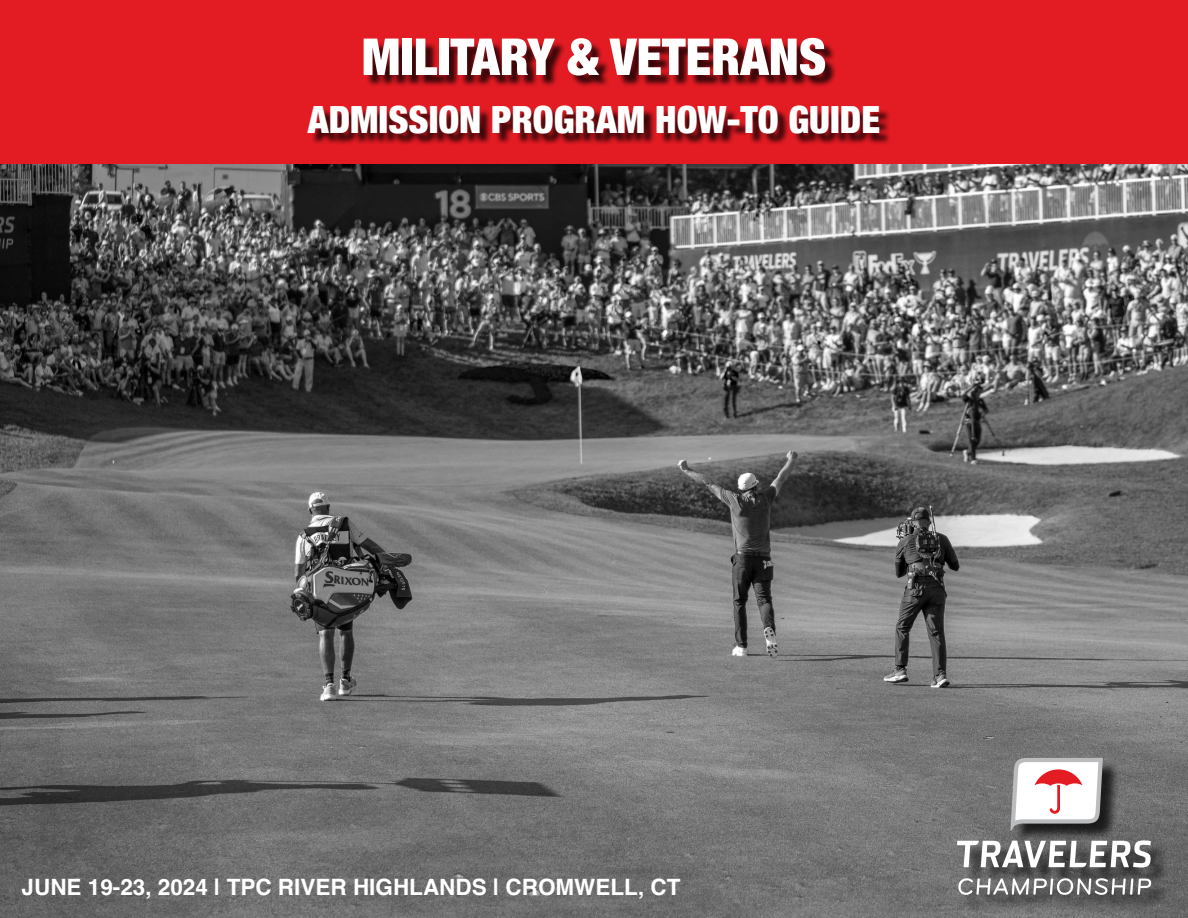
<style>
.page{position:relative;width:1188px;height:918px;background:#fff}
.page>*{position:absolute;margin:0;border:0;box-sizing:border-box;transform-origin:0 0}
.t1{font:900 condensed 51px "Helvetica Neue";color:#fff}
.t2{font:900 condensed 37.5px "Helvetica Neue";color:#fff}
.t3{font:700 22.5px "Helvetica";color:#fff}
</style>
<div class="page">
<img style="left:0;top:163px;width:1188px;height:755px">
<div style="left:0;top:0;width:1188px;height:163px;background:#e31b23"></div>
<div style="left:960px;top:760px;width:209px;height:153px;background:#000;opacity:.75"></div>
<svg style="left:957px;top:840px;width:194px;height:28px"></svg>
<svg style="left:958px;top:878px;width:193px;height:17px"></svg>
<svg style="left:1010px;top:758px;width:93px;height:73px"></svg>
<div style="left:366px;top:41px;width:472px;height:47px;background:#000;opacity:.75"></div>
<div style="left:311px;top:109px;width:581px;height:37px;background:#000;opacity:.75"></div>
<h1 class="t1" style="left:362px;top:15px;width:466px">MILITARY &amp; VETERANS</h1>
<h2 class="t2" style="left:308px;top:89px;width:574px">ADMISSION PROGRAM HOW-TO GUIDE</h2>
<p class="t3" style="left:22px;top:873px;width:660px">JUNE 19-23, 2024 | TPC RIVER HIGHLANDS | CROMWELL, CT</p>
</div>
